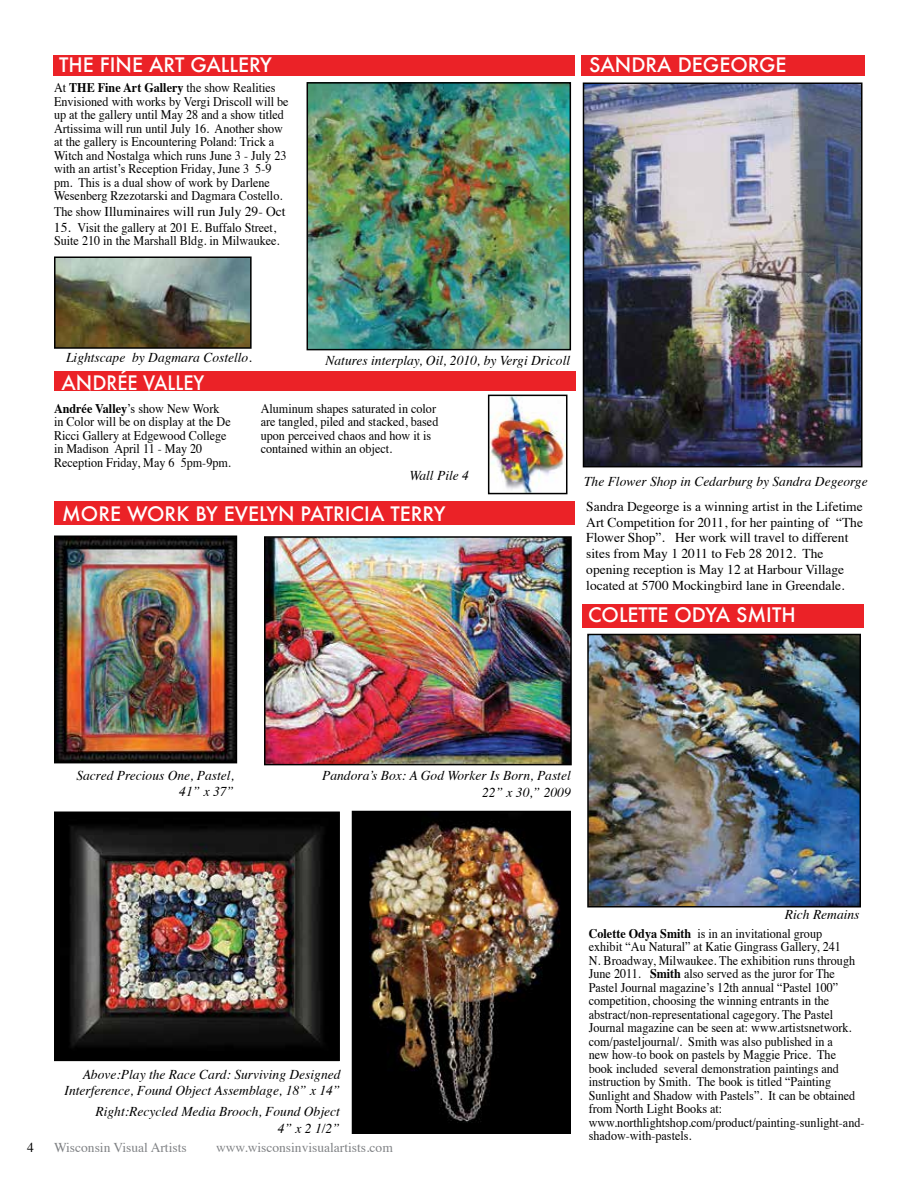
<style>
.page{position:relative;width:918px;height:1188px;background:#fff}
.page>*{position:absolute;margin:0;border:0;box-sizing:border-box;transform-origin:0 0}
.t1{font:500 19.5px "Futura";color:#fff}
.t2{font:italic 13.5px/16.5px "Times";color:#000;text-align:right}
.t3{font:13.5px/15.8px "Times";color:#000}
.t4{font:13.5px "Times";color:#808285}
.t5{font:13.2px/13.5px "Times";color:#000;scale:.92 1}
.s1{font-weight:700}
.s2{font-size:13.2px}
.s3{font-size:13.5px}
</style>
<div class="page">
<div style="left:55px;top:501px;width:520px;height:24px;background:#eb2227"></div>
<img style="left:355px;top:814px;width:213px;height:317px">
<div style="left:352px;top:811px;width:219px;height:323px;border:2px solid #000"></div>
<div style="left:582px;top:604px;width:282px;height:24px;background:#eb2227"></div>
<div style="left:54px;top:371px;width:521px;height:20px;background:#eb2227"></div>
<img style="left:491px;top:398px;width:73px;height:93px">
<div style="left:488px;top:395px;width:79px;height:99px;border:2px solid #000"></div>
<img style="left:586px;top:85px;width:273px;height:379px">
<div style="left:583px;top:82px;width:279px;height:385px;border:2px solid #000"></div>
<div style="left:581px;top:55px;width:284px;height:21px;background:#eb2227"></div>
<img style="left:57px;top:539px;width:177px;height:221px">
<div style="left:54px;top:536px;width:183px;height:227px;border:2px solid #000"></div>
<div style="left:53px;top:56px;width:521px;height:20px;background:#eb2227"></div>
<img style="left:55px;top:812px;width:284px;height:249px">
<div style="left:50px;top:807px;width:294px;height:259px;border:4px solid #fff"></div>
<img style="left:267px;top:539px;width:302px;height:223px">
<div style="left:264px;top:536px;width:308px;height:229px;border:2px solid #000"></div>
<img style="left:590px;top:637px;width:268px;height:268px">
<div style="left:587px;top:634px;width:274px;height:274px;border:2px solid #000"></div>
<img style="left:57px;top:259px;width:192px;height:87px">
<div style="left:54px;top:256px;width:198px;height:93px;border:2px solid #000"></div>
<img style="left:310px;top:85px;width:258px;height:262px">
<div style="left:307px;top:82px;width:264px;height:268px;border:2px solid #000"></div>
<h1 class="t1" style="left:59px;top:52px;width:214px">THE FINE ART GALLERY</h1>
<h1 class="t1" style="left:589px;top:52px;width:199px">SANDRA DEGEORGE</h1>
<p class="t5" style="left:54px;top:80px;width:257px">At <span class="s1">THE Fine Art Gallery</span> the show Realities Envisioned with works by Vergi Driscoll will be up at the gallery until May 28 and a show titled Artissima will run until July 16. Another show at the gallery is Encountering Poland: Trick a Witch and Nostalga which runs June 3 - July 23 with an artist’s Reception Friday, June 3 5-9 pm. This is a dual show of work by Darlene Wesenberg Rzezotarski and Dagmara Costello.</p>
<p class="t3" style="left:54px;top:203px;width:233px"><span class="s2">The show</span> Illuminaires will run July 29- Oct</p>
<p class="t5" style="left:54px;top:220px;width:247px"><span class="s3">15.</span> Visit the gallery at 201 E. Buffalo Street,<br>Suite 210 in the Marshall Bldg. in Milwaukee.</p>
<p class="t2" style="left:66px;top:349px;width:187px">Lightscape by Dagmara Costello.</p>
<p class="t2" style="left:326px;top:352px;width:246px">Natures interplay, Oil, 2010, by Vergi Dricoll</p>
<h1 class="t1" style="left:62px;top:369px;width:144px">ANDRÉE VALLEY</h1>
<p class="t5" style="left:54px;top:401px;width:194px"><span class="s1">Andrée Valley</span>’s show New Work in Color will be on display at the De<br>Ricci Gallery at Edgewood College in Madison April 11 - May 20<br>Reception Friday, May 6 5pm-9pm.</p>
<p class="t5" style="left:261px;top:401px;width:195px">Aluminum shapes saturated in color are tangled, piled and stacked, based upon perceived chaos and how it is contained within an object.</p>
<p class="t2" style="left:409px;top:467px;width:61px">Wall Pile 4</p>
<h1 class="t1" style="left:62px;top:500px;width:385px">MO RE WO RK BY EVELYN PATRICIA TERRY</h1>
<p class="t2" style="left:584px;top:473px;width:285px">The Flower Shop in Cedarburg by Sandra Degeorge</p>
<p class="t3" style="left:586px;top:497px;width:278px">Sandra Degeorge is a winning artist in the Lifetime Art Competition for 2011, for her painting of “The Flower Shop”. Her work will travel to different sites from May 1 2011 to Feb 28 2012. The opening reception is May 12 at Harbour Village located at 5700 Mockingbird lane in Greendale.</p>
<h1 class="t1" style="left:588px;top:601px;width:209px">CO LETTE ODYA SM ITH</h1>
<p class="t2" style="left:76px;top:766px;width:159px">Sacred Precious One, Pastel,<br>41” x 37”</p>
<p class="t2" style="left:322px;top:767px;width:250px">Pandora’s Box: A God Worker Is Born, Pastel<br>22” x 30,” 2009</p>
<p class="t2" style="left:65px;top:1065px;width:277px">Above:Play the Race Card: Surviving Designed<br>Interference, Found Object Assemblage, 18” x 14”</p>
<p class="t2" style="left:96px;top:1103px;width:246px">Right:Recycled Media Brooch, Found Object<br>4” x 2 1/2”</p>
<p class="t3" style="left:27px;top:1139px;width:8px">4</p>
<p class="t4" style="left:54px;top:1135px;width:134px">Wisconsin Visual Artists</p>
<p class="t4" style="left:216px;top:1135px;width:178px">www.wisconsinvisualartists.com</p>
<p class="t2" style="left:785px;top:906px;width:76px">Rich Remains</p>
<p class="t5" style="left:589px;top:925px;width:301px"><span class="s1">Colette Odya Smith</span> is in an invitational group<br>exhibit “Au Natural” at Katie Gingrass Gallery, 241<br>N. Broadway, Milwaukee. The exhibition runs through June 2011. <span class="s1">Smith</span> also served as the juror for The Pastel Journal magazine’s 12th annual “Pastel 100” competition, choosing the winning entrants in the abstract/non-representational cagegory. The Pastel Journal magazine can be seen at: www.artistsnetwork. com/pasteljournal/. Smith was also published in a<br>new how-to book on pastels by Maggie Price. The<br>book included several demonstration paintings and instruction by Smith. The book is titled “Painting Sunlight and Shadow with Pastels”. It can be obtained from North Light Books at: www.northlightshop.com/product/painting-sunlight-and&shy;shadow-with-pastels.</p>
</div>
